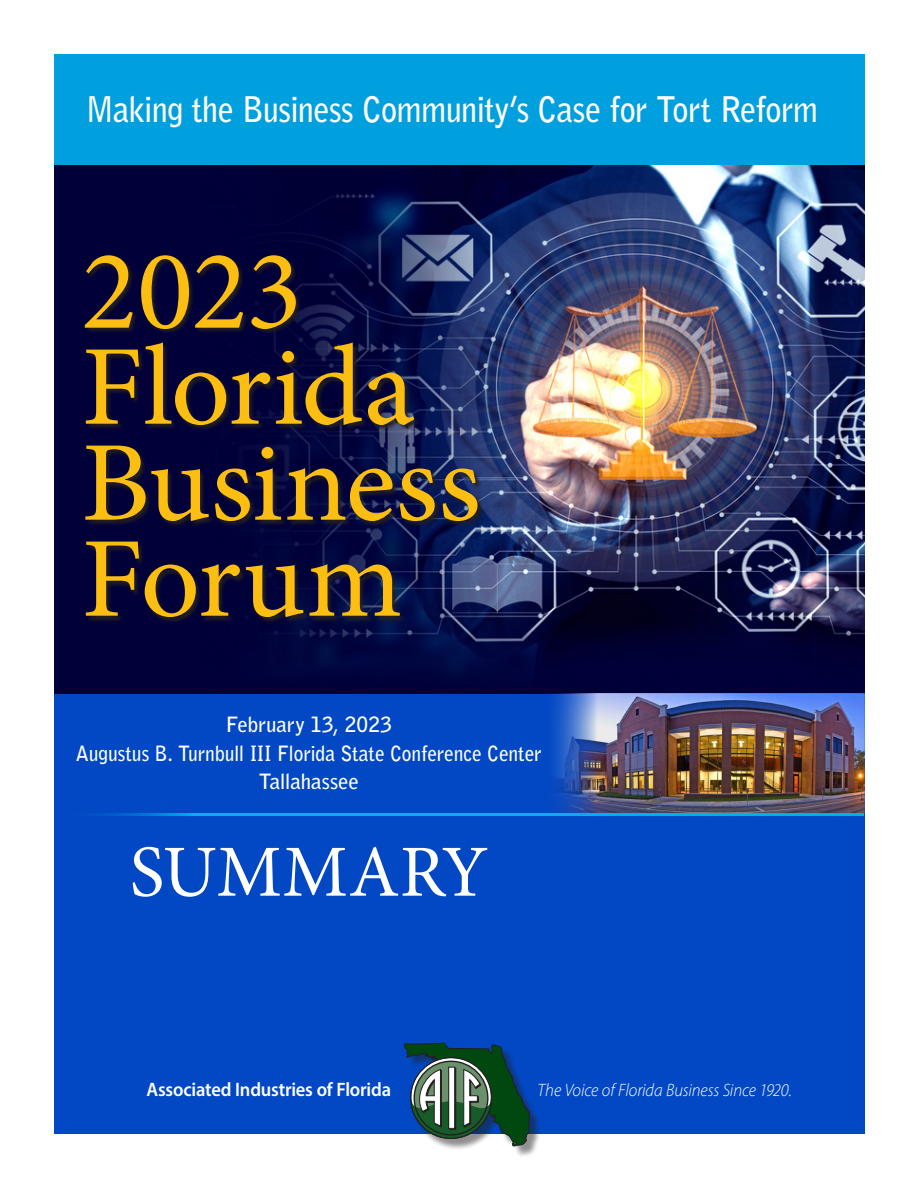
<style>
.page{position:relative;width:918px;height:1188px;background:#fff}
.page>*{position:absolute;margin:0;border:0;box-sizing:border-box;transform-origin:0 0}
.t1{font:114px/96px "Minion Pro";letter-spacing:-.01em;color:#fdbe12}
.t2{font:73.5px "Minion Pro";color:#fff}
.t3{font:700 35.1px "Bell Gothic Std";letter-spacing:-.02em;color:#fff;scale:.92 1}
.t4{font:700 21px/28.7px "Bell Gothic Std";letter-spacing:-.005em;color:#fff;text-align:center}
.t5{font:600 19.5px "Myriad Pro";letter-spacing:-.01em;color:#fff;scale:.95 1}
.t6{font:italic 300 18px "Myriad Pro";letter-spacing:-.005em;color:#fff;scale:.95 1}
</style>
<div class="page">
<div style="left:54px;top:165px;width:810px;height:969px;background:#0248c4"></div>
<div style="left:54px;top:165px;width:810px;height:529px;background:#010039"></div>
<img style="left:273px;top:165px;width:591px;height:529px">
<svg style="left:87px;top:255px;width:397px;height:369px"></svg>
<hr style="left:53px;top:813px;width:811px;height:3px;background:#00aeef">
<img style="left:554px;top:694px;width:310px;height:119px">
<div style="left:54px;top:54px;width:810px;height:111px;background:#00a0df"></div>
<div style="left:406px;top:1045px;width:135px;height:112px;background:#231f20;opacity:.5"></div>
<svg style="left:403px;top:1042px;width:127px;height:106px"></svg>
<div style="left:410px;top:1057px;width:82px;height:82px;border:1px solid #231f20;border-radius:50%"></div>
<div style="left:414px;top:1061px;width:75px;height:75px;border:1px solid #231f20;border-radius:50%"></div>
<p class="t3" style="left:86px;top:89px;width:798px">Making the Business Community’s Case for Tort Reform</p>
<p class="t1" style="left:81px;top:244px;width:335px">2023<br>Florida</p>
<p class="t1" style="left:81px;top:436px;width:401px">Business<br>Forum</p>
<p class="t4" style="left:76px;top:710px;width:467px">February 13, 2023<br>Augustus B. Turnbull III Florida State Conference Center<br>Tallahassee</p>
<p class="t2" style="left:130px;top:823px;width:360px">SUMMARY</p>
<p class="t5" style="left:146px;top:1077px;width:259px">Associated Industries of Florida</p>
<p class="t6" style="left:538px;top:1079px;width:269px">The Voice of Florida Business Since 1920.</p>
</div>
